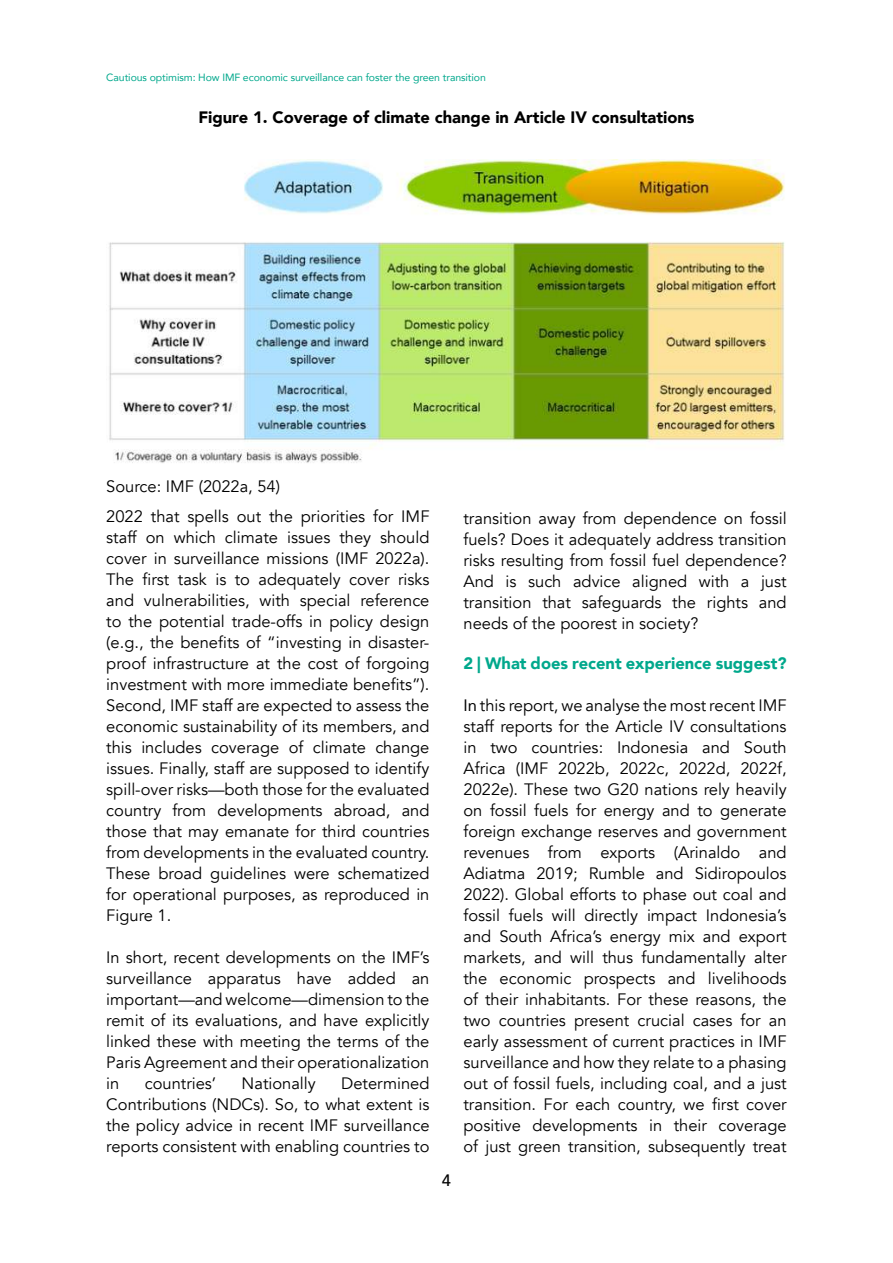
<style>
.page{position:relative;width:893px;height:1263px;background:#fff}
.page>*{position:absolute;margin:0;border:0;box-sizing:border-box;transform-origin:0 0}
.t1{font:16.5px/21px "Avenir";color:#000;text-align:justify}
.t2{font:900 16.5px "Avenir";color:#000}
.t3{font:900 16.5px "Avenir";color:#00a88c}
.t4{font:500 16.5px "Avenir";color:#000}
.t5{font:10.5px "Avenir";letter-spacing:-.01em;color:#00a88c}
.s1{font-style:inherit}
</style>
<div class="page">
<img style="left:109px;top:160px;width:676px;height:303px">
<p class="t5" style="left:106px;top:68px;width:381px">Cautious optimism: How IMF economic surveillance can foster the green transition</p>
<p class="t2" style="left:198px;top:103px;width:498px">Figure 1. Coverage of climate change in Article IV consultations</p>
<p class="t1" style="left:106px;top:476px;width:175px">Source: IMF (2022a, 54)</p>
<p class="t1" style="left:106px;top:506px;width:325px">2022 that spells out the priorities for IMF staff on which climate issues they should cover in surveillance missions (IMF 2022a).<br>The first task is to adequately cover risks and vulnerabilities, with special reference to the potential trade-offs in policy design (e.g., the benefits of “investing in disaster&shy;proof infrastructure at the cost of forgoing investment with more immediate benefits”).<br>Second, IMF staff are expected to assess the economic sustainability of its members, and this includes coverage of climate change issues. Finally, staff are supposed to identify spill-over risks—both those for the evaluated country from developments abroad, and those that may emanate for third countries from developments in the evaluated country.<br>These broad guidelines were schematized for operational purposes, as reproduced in Figure 1.</p>
<p class="t1" style="left:106px;top:947px;width:325px">In short, recent developments on the IMF’s surveillance apparatus have added an important—and welcome—dimension to the remit of its evaluations, and have explicitly linked these with meeting the terms of the Paris Agreement and their operationalization in</p>
<p class="t1" style="left:106px;top:1073px;width:325px;text-indent:235px">Determined Contributions (NDCs). So, to what extent is the policy advice in recent IMF surveillance reports consistent with enabling countries to</p>
<p class="t1" style="left:145px;top:1073px;width:73px">countries’</p>
<p class="t1" style="left:242px;top:1073px;width:76px">Nationally</p>
<p class="t4" style="left:442px;top:1166px;width:11px">4</p>
<p class="t1" style="left:463px;top:508px;width:325px">transition away from dependence on fossil fuels? Does it adequately address transition risks resulting from fossil fuel dependence?<br>And is such advice aligned with a just transition that safeguards the rights and needs of the poorest in society?</p>
<p class="t3" style="left:463px;top:649px;width:325px">2 | What does recent experience suggest?</p>
<p class="t1" style="left:463px;top:695px;width:325px"><span class="s1">In</span> this report, we analyse the most recent IMF staff reports for the Article IV consultations in two countries: Indonesia and South Africa (IMF 2022b, 2022c, 2022d, 2022f, 2022e). These two G20 nations rely heavily on fossil fuels for energy and to generate foreign exchange reserves and government revenues from exports (Arinaldo and Adiatma 2019; Rumble and Sidiropoulos 2022). Global efforts to phase out coal and fossil fuels will directly impact Indonesia’s and South Africa’s energy mix and export markets, and will thus fundamentally alter the economic prospects and livelihoods of their inhabitants. For these reasons, the two countries present crucial cases for an early assessment of current practices in IMF surveillance and how they relate to a phasing out of fossil fuels, including coal, and a just transition. For each country, we first cover positive developments in their coverage of just green transition, subsequently treat</p>
</div>
